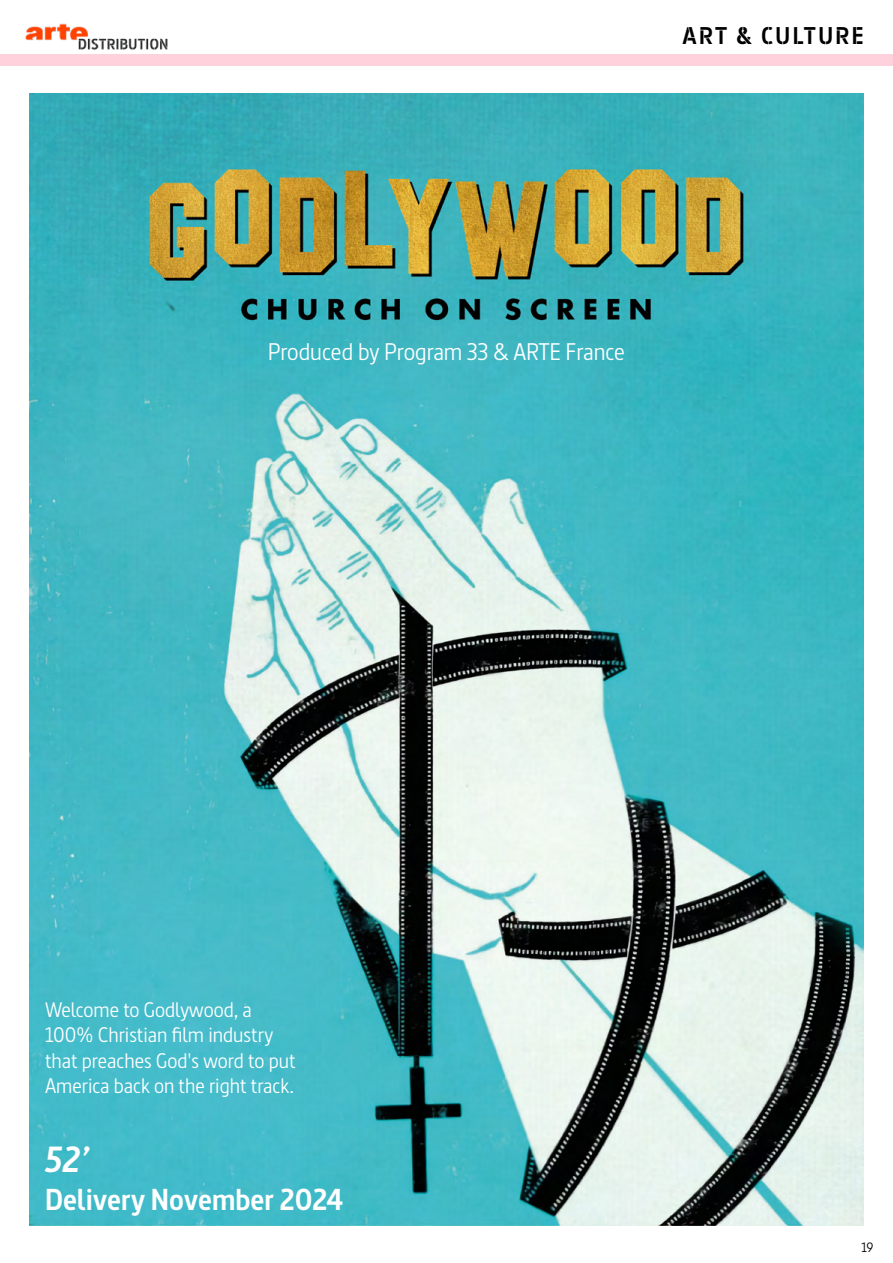
<style>
.page{position:relative;width:893px;height:1263px;background:#fff}
.page>*{position:absolute;margin:0;border:0;box-sizing:border-box;transform-origin:0 0}
.t1{font:italic 700 36px "Barna";color:#fff}
.t2{font:700 30px "Barna";color:#fff}
.t3{font:24px "Barna";color:#fff}
.t4{font:700 24px "Barna Stencil";letter-spacing:.1em;color:#000}
.t5{font:21px/25.2px "Barna";color:#fff}
.t6{font:13.5px "Barna";color:#020203}
</style>
<div class="page">
<img style="left:25px;top:23px;width:143px;height:27px">
<img style="left:29px;top:94px;width:835px;height:1132px">
<div style="left:0;top:54px;width:893px;height:12px;background:#ffd1dc"></div>
<p class="t4" style="left:682px;top:21px;width:183px">ART &amp; CULTURE</p>
<p class="t3" style="left:268px;top:338px;width:358px">Produced by Program 33 &amp; ARTE France</p>
<p class="t5" style="left:45px;top:997px;width:252px">Welcome to Godlywood, a<br>100% Christian film industry that preaches God's word to put<br>America back on the right track.</p>
<h1 class="t1" style="left:45px;top:1137px;width:46px">52’</h1>
<h2 class="t2" style="left:45px;top:1181px;width:300px">Delivery November 2024</h2>
<p class="t6" style="left:861px;top:1239px;width:14px">19</p>
</div>
